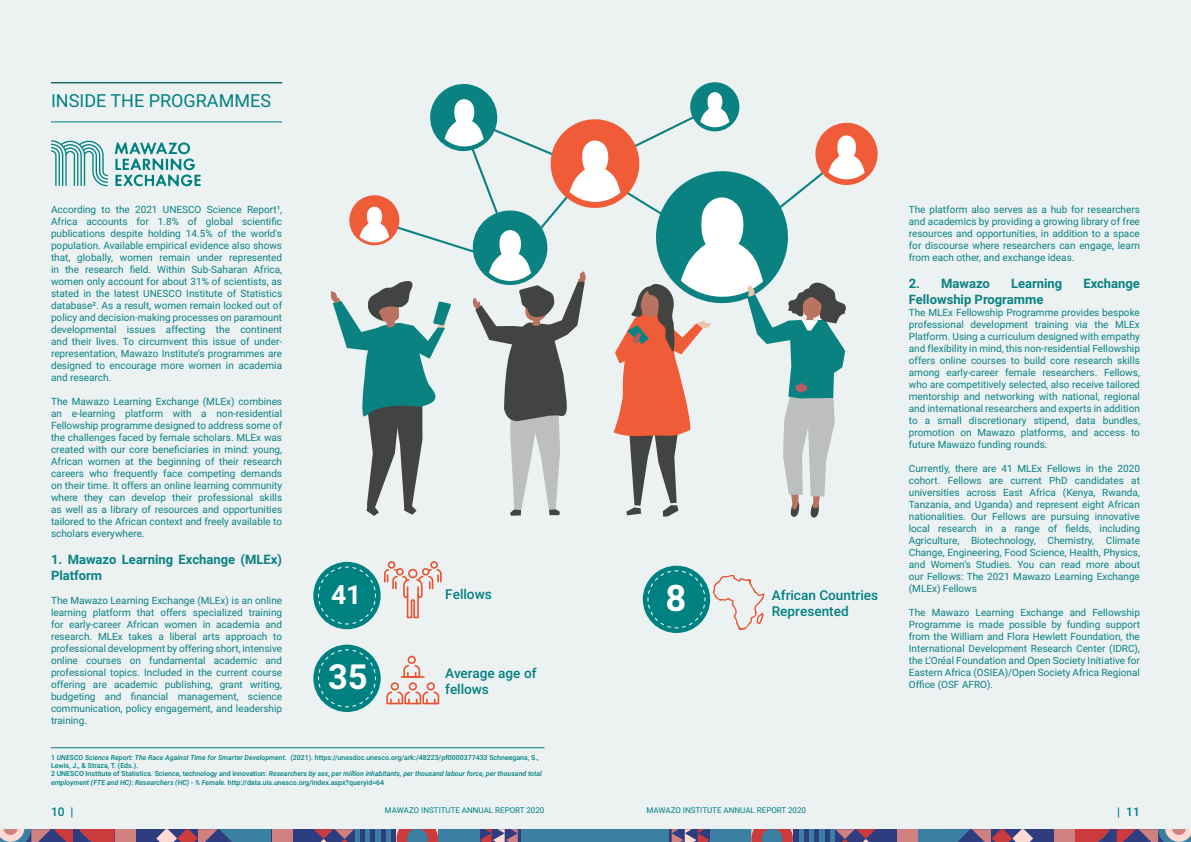
<style>
.page{position:relative;width:1191px;height:842px;background:#fff}
.page>*{position:absolute;margin:0;border:0;box-sizing:border-box;transform-origin:0 0}
.t1{font:700 36.6px "Roboto";color:#fff}
.t2{font:700 34.6px "Roboto";color:#fff}
.t3{font:700 26.6px "Roboto";color:#fff}
.t4{font:18px "Roboto";color:#008181}
.t5{font:500 13.6px/16.3px "Roboto";color:#008181}
.t6{font:700 13px/15.6px "Roboto";color:#0a8282}
.t7{font:500 12px "Roboto";color:#008181}
.t8{font:10px/12px "Roboto";color:#0a8282;text-align:justify}
.t9{font:8px "Roboto";color:#008181}
.t10{font:500 7px/8.4px "Roboto";color:#008181}
.s1{font-style:italic}
</style>
<div class="page">
<div style="left:0;top:0;width:1191px;height:839px;background:#ecf1f2"></div>
<div style="left:595px;top:829px;width:596px;height:13px;background:#3b80a3"></div>
<div style="left:1033px;top:829px;width:41px;height:13px;background:#2e3d80"></div>
<div style="left:1054px;top:829px;width:20px;height:13px;background:#d18080"></div>
<svg style="left:951px;top:829px;width:82px;height:13px"></svg>
<svg style="left:1074px;top:829px;width:117px;height:13px"></svg>
<div style="left:876px;top:829px;width:42px;height:13px;background:#2e3d80"></div>
<div style="left:897px;top:829px;width:21px;height:13px;background:#d18080"></div>
<div style="left:668px;top:829px;width:41px;height:13px;background:#2e3d80"></div>
<svg style="left:671px;top:829px;width:38px;height:13px"></svg>
<svg style="left:835px;top:829px;width:41px;height:13px"></svg>
<div style="left:824px;top:829px;width:5px;height:13px;background:#2e3d80"></div>
<div style="left:813px;top:829px;width:6px;height:13px;background:#2e3d80"></div>
<div style="left:803px;top:829px;width:5px;height:13px;background:#2e3d80"></div>
<div style="left:793px;top:829px;width:5px;height:13px;background:#2e3d80"></div>
<svg style="left:751px;top:829px;width:42px;height:13px"></svg>
<div style="left:0;top:829px;width:594px;height:13px;background:#3b80a3"></div>
<div style="left:115px;top:829px;width:41px;height:13px;background:#2e3d80"></div>
<div style="left:115px;top:829px;width:20px;height:13px;background:#d18080"></div>
<svg style="left:156px;top:829px;width:83px;height:13px"></svg>
<svg style="left:0;top:829px;width:115px;height:13px"></svg>
<div style="left:271px;top:829px;width:42px;height:13px;background:#2e3d80"></div>
<div style="left:271px;top:829px;width:21px;height:13px;background:#d18080"></div>
<div style="left:480px;top:829px;width:41px;height:13px;background:#2e3d80"></div>
<svg style="left:480px;top:829px;width:38px;height:13px"></svg>
<svg style="left:313px;top:829px;width:42px;height:13px"></svg>
<div style="left:360px;top:829px;width:5px;height:13px;background:#2e3d80"></div>
<div style="left:370px;top:829px;width:6px;height:13px;background:#2e3d80"></div>
<div style="left:381px;top:829px;width:5px;height:13px;background:#2e3d80"></div>
<div style="left:391px;top:829px;width:5px;height:13px;background:#2e3d80"></div>
<svg style="left:396px;top:829px;width:42px;height:13px"></svg>
<hr style="left:51px;top:121px;width:231px;height:1px;background:#008181">
<hr style="left:51px;top:747px;width:493px;height:1px;background:#008181">
<hr style="left:51px;top:82px;width:231px;height:1px;background:#008181">
<svg style="left:115px;top:142px;width:86px;height:44px"></svg>
<svg style="left:51px;top:140px;width:57px;height:46px"></svg>
<svg style="left:330px;top:82px;width:548px;height:436px"></svg>
<div style="left:313px;top:562px;width:68px;height:67px;background:#008181;border-radius:50%"></div>
<svg style="left:317px;top:566px;width:59px;height:59px"></svg>
<div style="left:313px;top:645px;width:68px;height:67px;background:#008181;border-radius:50%"></div>
<svg style="left:317px;top:649px;width:59px;height:59px"></svg>
<svg style="left:384px;top:561px;width:58px;height:57px"></svg>
<svg style="left:386px;top:656px;width:53px;height:48px"></svg>
<hr style="left:401px;top:676px;width:24px;height:2px;background:#ea512f">
<div style="left:643px;top:566px;width:67px;height:67px;background:#008181;border-radius:50%"></div>
<svg style="left:647px;top:570px;width:59px;height:59px"></svg>
<svg style="left:712px;top:575px;width:52px;height:55px"></svg>
<h3 class="t4" style="left:51px;top:88px;width:221px">INSIDE THE PROGRAMMES</h3>
<p class="t8" style="left:51px;top:203px;width:233px">According to the 2021 UNESCO Science Report¹, Africa accounts for 1.8% of global scientific publications despite holding 14.5% of the world's population. Available empirical evidence also shows that, globally, women remain under represented in the research field. Within Sub-Saharan Africa, women only account for about 31% of scientists, as stated in the latest UNESCO Institute of Statistics database². As a result, women remain locked out of policy and decision-making processes on paramount developmental issues affecting the continent and their lives. To circumvent this issue of under&shy;representation, Mawazo Institute’s programmes are designed to encourage more women in academia and research.</p>
<p class="t8" style="left:51px;top:395px;width:233px">The Mawazo Learning Exchange (MLEx) combines an e-learning platform with a non-residential Fellowship programme designed to address some of the challenges faced by female scholars. MLEx was created with our core beneficiaries in mind: young, African women at the beginning of their research careers who frequently face competing demands on their time. It offers an online learning community where they can develop their professional skills as well as a library of resources and opportunities tailored to the African context and freely available to scholars everywhere.</p>
<h3 class="t6" style="left:51px;top:551px;width:233px">1. Mawazo Learning Exchange (MLEx)<br>Platform</h3>
<p class="t8" style="left:51px;top:594px;width:233px">The Mawazo Learning Exchange (MLEx) is an online learning platform that offers specialized training for early-career African women in academia and research. MLEx takes a liberal arts approach to professional development by offering short, intensive online courses on fundamental academic and professional topics. Included in the current course offering are academic publishing, grant writing, budgeting and financial management, science communication, policy engagement, and leadership training.</p>
<h3 class="t3" style="left:331px;top:576px;width:32px">41</h3>
<h3 class="t5" style="left:445px;top:586px;width:48px">Fellows</h3>
<h2 class="t2" style="left:328px;top:652px;width:41px">35</h2>
<h3 class="t5" style="left:445px;top:665px;width:93px">Average age of fellows</h3>
<p class="t10" style="left:51px;top:753px;width:492px">1 <span class="s1">UNESCO Science Report: The Race Against Time for Smarter Development.</span> (2021). https://unesdoc.unesco.org/ark:/48223/pf0000377433 Schneegans, S., Lewis, J., &amp; Straza, T. (Eds.).<br>2 UNESCO Institute of Statistics. Science, technology and innovation: <span class="s1">Researchers by sex, per million inhabitants, per thousand labour force, per thousand total employment (FTE and HC): Researchers (HC) - % Female.</span> http://data.uis.unesco.org/index.aspx?queryid=64</p>
<h1 class="t1" style="left:665px;top:572px;width:22px">8</h1>
<h3 class="t5" style="left:772px;top:586px;width:108px">African Countries<br>Represented</h3>
<p class="t8" style="left:909px;top:203px;width:233px">The platform also serves as a hub for researchers and academics by providing a growing library of free resources and opportunities, in addition to a space for discourse where researchers can engage, learn from each other, and exchange ideas.</p>
<h3 class="t6" style="left:909px;top:275px;width:83px">2. Mawazo</h3>
<h3 class="t6" style="left:1011px;top:275px;width:53px">Learning</h3>
<h3 class="t6" style="left:1083px;top:275px;width:58px">Exchange</h3>
<h3 class="t6" style="left:909px;top:291px;width:136px">Fellowship Programme</h3>
<p class="t8" style="left:909px;top:306px;width:233px">The MLEx Fellowship Programme provides bespoke professional development training via the MLEx Platform. Using a curriculum designed with empathy and flexibility in mind, this non-residential Fellowship offers online courses to build core research skills among early-career female researchers. Fellows, who are competitively selected, also receive tailored mentorship and networking with national, regional and international researchers and experts in addition to a small discretionary stipend, data bundles, promotion on Mawazo platforms, and access to future Mawazo funding rounds.</p>
<p class="t8" style="left:909px;top:462px;width:233px">Currently, there are 41 MLEx Fellows in the 2020 cohort. Fellows are current PhD candidates at universities across East Africa (Kenya, Rwanda, Tanzania, and Uganda) and represent eight African nationalities. Our Fellows are pursuing innovative local research in a range of fields, including Agriculture, Biotechnology, Chemistry, Climate Change, Engineering, Food Science, Health, Physics, and Women’s Studies. You can read more about our Fellows: The 2021 Mawazo Learning Exchange (MLEx) Fellows</p>
<p class="t8" style="left:909px;top:606px;width:233px">The Mawazo Learning Exchange and Fellowship Programme is made possible by funding support from the William and Flora Hewlett Foundation, the International Development Research Center (IDRC), the L’Oréal Foundation and Open Society Initiative for Eastern Africa (OSIEA)/Open Society Africa Regional Office (OSF AFRO).</p>
<p class="t9" style="left:385px;top:805px;width:161px">MAWAZO INSTITUTE ANNUAL REPORT 2020</p>
<p class="t9" style="left:646px;top:805px;width:161px">MAWAZO INSTITUTE ANNUAL REPORT 2020</p>
<p class="t7" style="left:51px;top:803px;width:24px">10 |</p>
<p class="t7" style="left:1117px;top:803px;width:24px">| 11</p>
</div>
